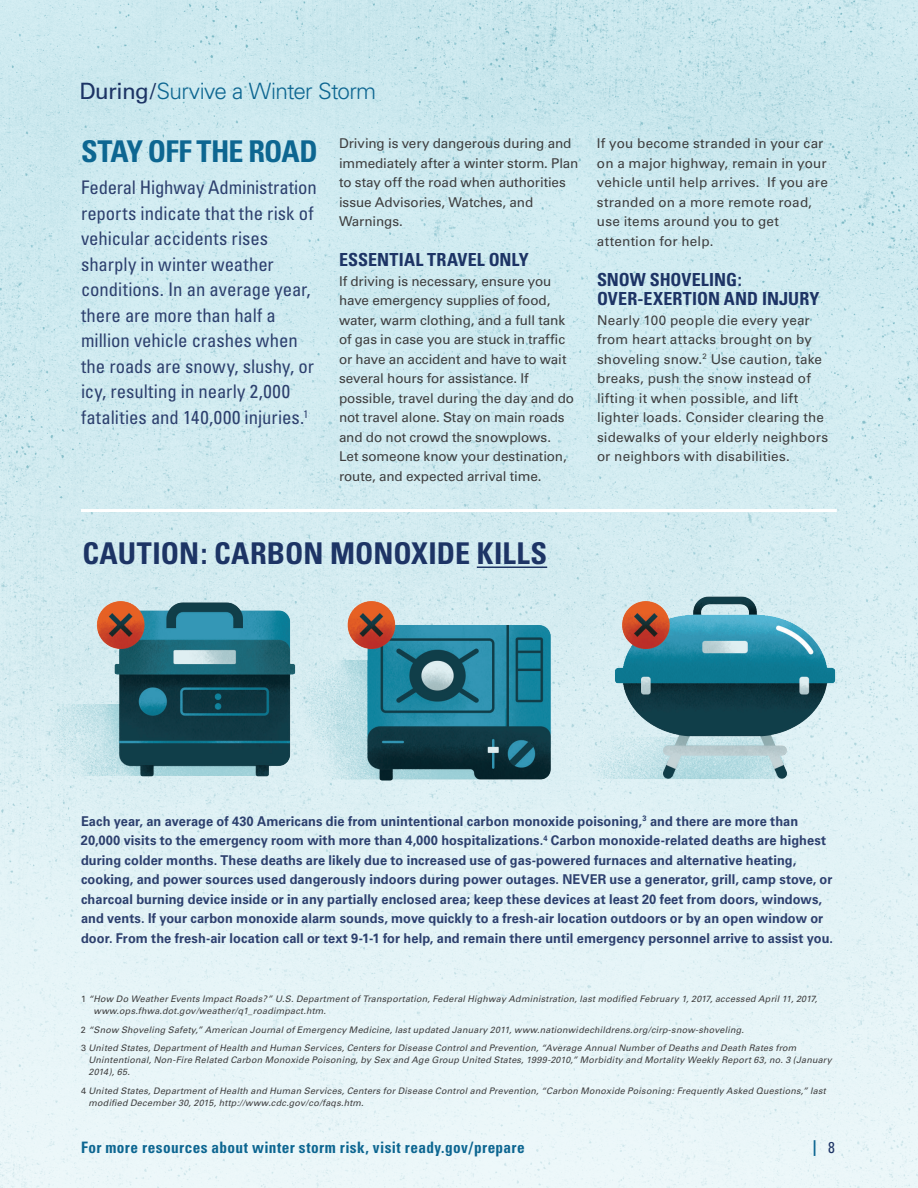
<style>
.page{position:relative;width:918px;height:1188px;background:#fff}
.page>*{position:absolute;margin:0;border:0;box-sizing:border-box;transform-origin:0 0}
.t1{font:700 condensed 30px "Univers";color:#1d3465}
.t2{font:700 condensed 30px "Univers";letter-spacing:-.03em;color:#0d6691}
.t3{font:300 22.5px "Univers";letter-spacing:-.03em;color:#0d6691}
.t4{font:condensed 18.75px/25.5px "Univers";color:#2d406e}
.t5{font:700 condensed 18px/19.5px "Univers";color:#1d3465}
.t6{font:700 condensed 15.75px "Univers";letter-spacing:.03em;color:#0d6691}
.t7{font:13.5px/19.5px "Univers";color:#3e3e3f}
.t8{font:700 13.5px/19.5px "Univers";letter-spacing:.005em;color:#2d406e;scale:.95 1}
.Scan{font:condensed 10.95px "Univers";color:#2d406e}
.t9{font:italic 9px/12px "Univers";letter-spacing:.02em;color:#3e3e3f}
.s1{font-weight:400;color:#1d3465}
.s2{font-style:normal}
</style>
<div class="page">
<img style="left:0;top:0;width:918px;height:1188px">
<hr style="left:81px;top:509px;width:756px;height:3px;background:#fff">
<img style="left:31px;top:558px;width:817px;height:269px">
<h1 class="t3" style="left:79px;top:78px;width:298px"><span class="s1">During/</span>Survive a Winter Storm</h1>
<h2 class="t2" style="left:81px;top:133px;width:238px">STAY OFF THE ROAD</h2>
<p class="t4" style="left:81px;top:175px;width:237px">Federal Highway Administration reports indicate that the risk of vehicular accidents rises sharply in winter weather conditions. In an average year, there are more than half a million vehicle crashes when the roads are snowy, slushy, or icy, resulting in nearly 2,000 fatalities and 140,000 injuries.</p>
<p class="t7" style="left:339px;top:134px;width:241px">Driving is very dangerous during and immediately after a winter storm. Plan to stay off the road when authorities issue Advisories, Watches, and<br>Warnings.</p>
<h3 class="t5" style="left:339px;top:250px;width:191px">ESSENTIAL TRAVEL ONLY</h3>
<p class="t7" style="left:339px;top:271px;width:237px">If driving is necessary, ensure you have emergency supplies of food, water, warm clothing, and a full tank of gas in case you are stuck in traffic or have an accident and have to wait several hours for assistance. If possible, travel during the day and do not travel alone. Stay on main roads and do not crowd the snowplows.<br>Let someone know your destination, route, and expected arrival time.</p>
<p class="Scan" style="left:303px;top:407px;width:6px">1</p>
<p class="t7" style="left:597px;top:134px;width:232px">If you become stranded in your car on a major highway, remain in your vehicle until help arrives. If you are stranded on a more remote road, use items around you to get attention for help.</p>
<h3 class="t5" style="left:597px;top:269px;width:224px">SNOW SHOVELING:<br>OVER-EXERTION AND INJURY</h3>
<p class="t7" style="left:597px;top:310px;width:233px">Nearly 100 people die every year from heart attacks brought on by shoveling snow.<sup>2</sup> Use caution, take breaks, push the snow instead of lifting it when possible, and lift lighter loads. Consider clearing the sidewalks of your elderly neighbors or neighbors with disabilities.</p>
<h2 class="t1" style="left:83px;top:535px;width:466px">CAUTION: CARBON MONOXIDE KILLS</h2>
<p class="t8" style="left:81px;top:811px;width:793px">Each year, an average of 430 Americans die from unintentional carbon monoxide poisoning,<sup>3</sup> and there are more than 20,000 visits to the emergency room with more than 4,000 hospitalizations.<sup>4</sup> Carbon monoxide-related deaths are highest during colder months. These deaths are likely due to increased use of gas-powered furnaces and alternative heating, cooking, and power sources used dangerously indoors during power outages. NEVER use a generator, grill, camp stove, or charcoal burning device inside or in any partially enclosed area; keep these devices at least 20 feet from doors, windows, and vents. If your carbon monoxide alarm sounds, move quickly to a fresh-air location outdoors or by an open window or door. From the fresh-air location call or text 9-1-1 for help, and remain there until emergency personnel arrive to assist you.</p>
<p class="t9" style="left:94px;top:993px;width:725px;text-indent:-13px"><span class="s2">1</span> “How Do Weather Events Impact Roads?” U.S. Department of Transportation, Federal Highway Administration, last modified February 1, 2017, accessed April 11, 2017, www.ops.fhwa.dot.gov/weather/q1_roadimpact.htm.</p>
<p class="t9" style="left:81px;top:1023px;width:664px"><span class="s2">2</span> “Snow Shoveling Safety,” American Journal of Emergency Medicine, last updated January 2011, www.nationwidechildrens.org/cirp-snow-shoveling.</p>
<p class="t9" style="left:89px;top:1042px;width:745px;text-indent:-8px"><span class="s2">3</span> United States, Department of Health and Human Services, Centers for Disease Control and Prevention, “Average Annual Number of Deaths and Death Rates from<br>Unintentional, Non-Fire Related Carbon Monoxide Poisoning, by Sex and Age Group United States, 1999-2010,” Morbidity and Mortality Weekly Report 63, no. 3 (January<br>2014), 65.</p>
<p class="t9" style="left:89px;top:1085px;width:739px;text-indent:-8px"><span class="s2">4</span> United States, Department of Health and Human Services, Centers for Disease Control and Prevention, “Carbon Monoxide Poisoning: Frequently Asked Questions,” last modified December 30, 2015, http://www.cdc.gov/co/faqs.htm.</p>
<p class="t6" style="left:81px;top:1138px;width:445px">For more resources about winter storm risk, visit ready.gov/prepare</p>
<p class="t6" style="left:813px;top:1136px;width:23px">| <span class="s1">8</span></p>
</div>
